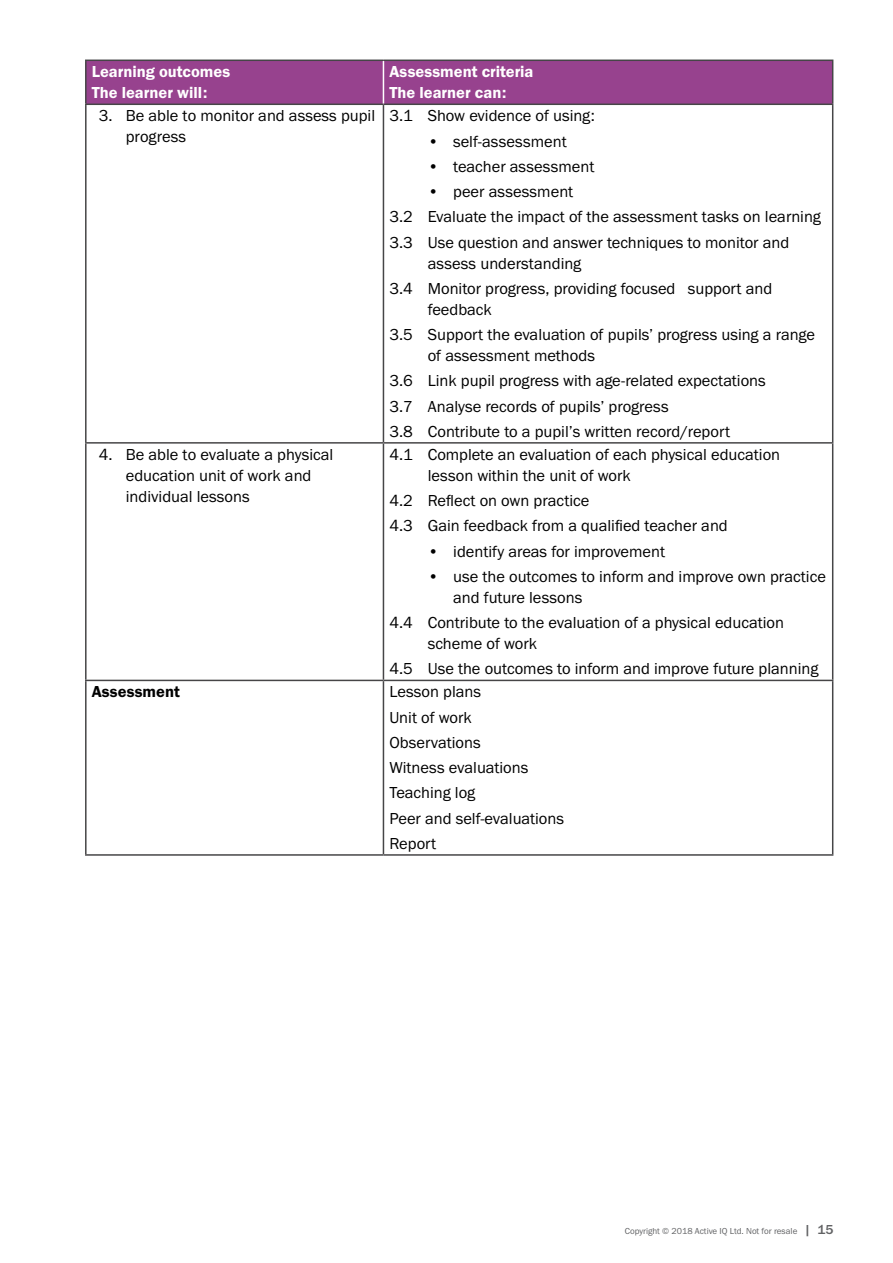
<style>
.page{position:relative;width:893px;height:1263px;background:#fff}
.page>*{position:absolute;margin:0;border:0;box-sizing:border-box;transform-origin:0 0}
.t1{font:16.5px/25.2px "Franklin Gothic URW Boo";color:#000}
.t2{font:16.5px/21px "Franklin Gothic URW Dem";color:#fff}
.t3{font:16.5px "Franklin Gothic URW Dem";color:#000}
.t4{font:9px "Franklin Gothic URW Boo";color:#616264}
.s1{font-family:"Franklin Gothic URW";font-weight:500;font-size:13.5px}
</style>
<div class="page">
<div style="left:87px;top:61px;width:745px;height:43px;background:#97428e"></div>
<hr style="left:85px;top:60px;width:298px;height:1px;background:#464547">
<hr style="left:85px;top:61px;width:2px;height:43px;background:#464547">
<hr style="left:383px;top:60px;width:450px;height:1px;background:#464547">
<hr style="left:832px;top:61px;width:1px;height:43px;background:#464547">
<hr style="left:85px;top:104px;width:298px;height:1px;background:#464547">
<hr style="left:85px;top:105px;width:2px;height:337px;background:#464547">
<hr style="left:383px;top:104px;width:450px;height:1px;background:#464547">
<hr style="left:383px;top:105px;width:1px;height:337px;background:#464547">
<hr style="left:832px;top:105px;width:1px;height:337px;background:#464547">
<hr style="left:85px;top:442px;width:298px;height:2px;background:#464547">
<hr style="left:85px;top:444px;width:2px;height:236px;background:#464547">
<hr style="left:383px;top:442px;width:450px;height:2px;background:#464547">
<hr style="left:383px;top:444px;width:1px;height:236px;background:#464547">
<hr style="left:832px;top:444px;width:1px;height:236px;background:#464547">
<hr style="left:85px;top:680px;width:298px;height:1px;background:#464547">
<hr style="left:85px;top:681px;width:2px;height:173px;background:#464547">
<hr style="left:383px;top:680px;width:450px;height:1px;background:#464547">
<hr style="left:383px;top:681px;width:1px;height:173px;background:#464547">
<hr style="left:832px;top:681px;width:1px;height:173px;background:#464547">
<hr style="left:85px;top:854px;width:298px;height:2px;background:#464547">
<hr style="left:383px;top:854px;width:450px;height:2px;background:#464547">
<hr style="left:383px;top:61px;width:1px;height:43px;background:#fff">
<p class="t2" style="left:92px;top:61px;width:140px">Learning outcomes<br>The learner will:</p>
<p class="t2" style="left:389px;top:61px;width:146px">Assessment criteria<br>The learner can:</p>
<p class="t1" style="left:126px;top:105px;width:251px;line-height:21px;text-indent:-27px">3. Be able to monitor and assess pupil progress</p>
<p class="t1" style="left:389px;top:103px;width:207px">3.1 Show evidence of using:</p>
<p class="t1" style="left:428px;top:128px;width:141px">• self-assessment</p>
<p class="t1" style="left:428px;top:153px;width:168px">• teacher assessment</p>
<p class="t1" style="left:389px;top:179px;width:433px;text-indent:38px">• peer assessment<br>3.2 Evaluate the impact of the assessment tasks on learning<br>3.3 Use question and answer techniques to monitor and</p>
<p class="t1" style="left:389px;top:250px;width:384px;text-indent:38px">assess understanding<br>3.4 Monitor progress, providing focused support and</p>
<p class="t1" style="left:389px;top:296px;width:427px;text-indent:38px">feedback<br>3.5 Support the evaluation of pupils’ progress using a range</p>
<p class="t1" style="left:389px;top:343px;width:378px;text-indent:38px">of assessment methods<br>3.6 Link pupil progress with age-related expectations 3.7 Analyse records of pupils’ progress<br>3.8 Contribute to a pupil’s written record/report</p>
<p class="t1" style="left:126px;top:443px;width:209px;line-height:21px;text-indent:-27px">4. Be able to evaluate a physical education unit of work and individual lessons</p>
<p class="t1" style="left:428px;top:443px;width:354px;line-height:21px;text-indent:-38px">4.1 Complete an evaluation of each physical education lesson within the unit of work</p>
<p class="t1" style="left:389px;top:488px;width:340px">4.2 Reflect on own practice<br>4.3 Gain feedback from a qualified teacher and</p>
<p class="t1" style="left:428px;top:538px;width:239px">• identify areas for improvement</p>
<p class="t1" style="left:453px;top:565px;width:374px;line-height:21px;text-indent:-26px">• use the outcomes to inform and improve own practice and future lessons</p>
<p class="t1" style="left:428px;top:612px;width:358px;line-height:21px;text-indent:-38px">4.4 Contribute to the evaluation of a physical education scheme of work</p>
<p class="t1" style="left:389px;top:656px;width:431px">4.5 Use the outcomes to inform and improve future planning</p>
<p class="t3" style="left:92px;top:682px;width:90px">Assessment</p>
<p class="t1" style="left:389px;top:679px;width:176px">Lesson plans<br>Unit of work<br>Observations<br>Witness evaluations<br>Teaching log<br>Peer and self-evaluations<br>Report</p>
<p class="t4" style="left:625px;top:1226px;width:210px">Copyright © 2018 Active IQ Ltd. Not for resale <span class="s1">| 15</span></p>
</div>
